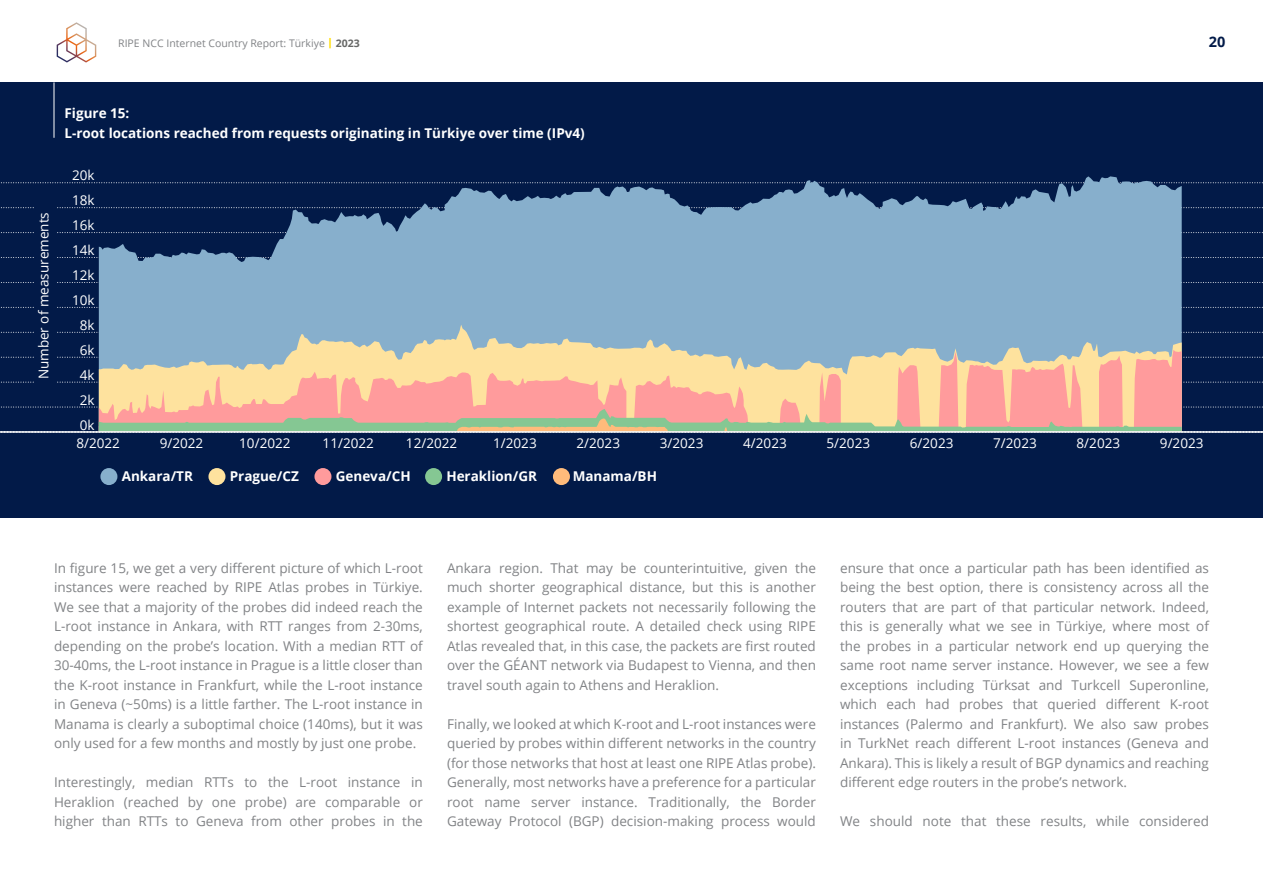
<style>
.page{position:relative;width:1263px;height:893px;background:#fff}
.page>*{position:absolute;margin:0;border:0;box-sizing:border-box;transform-origin:0 0}
.t1{font:700 14.55px "Open Sans";color:#021a48}
.t2{font:13.5px/19.5px "Open Sans";color:#818386;text-align:justify}
.t3{font:13.5px/24.9px "Open Sans";color:#fff;text-align:center}
.t4{font:700 13.5px/19.5px "Open Sans";color:#fff}
.t5{font:10.5px "Open Sans";color:#818386}
.s1{font-weight:800;color:#fd0}
.s2{font-weight:700;color:#676867}
</style>
<div class="page">
<svg style="left:57px;top:22px;width:39px;height:41px"></svg>
<div style="left:0;top:82px;width:1263px;height:435px;background:#021a48"></div>
<hr style="left:54px;top:82px;width:1px;height:56px;background:#fff">
<svg style="left:1px;top:382px;width:1262px;height:1px"></svg>
<svg style="left:1px;top:332px;width:1262px;height:1px"></svg>
<svg style="left:1px;top:357px;width:1262px;height:1px"></svg>
<svg style="left:1px;top:307px;width:1262px;height:1px"></svg>
<svg style="left:1px;top:282px;width:1262px;height:1px"></svg>
<svg style="left:1px;top:257px;width:1262px;height:1px"></svg>
<svg style="left:1px;top:207px;width:1262px;height:1px"></svg>
<svg style="left:1px;top:232px;width:1262px;height:1px"></svg>
<svg style="left:1px;top:182px;width:1262px;height:1px"></svg>
<div style="left:35px;top:205px;width:21px;height:179px;background:#021a48"></div>
<div style="left:100px;top:468px;width:17px;height:17px;background:#87afcc;border-radius:50%"></div>
<div style="left:208px;top:468px;width:17px;height:17px;background:#fee29e;border-radius:50%"></div>
<div style="left:425px;top:468px;width:17px;height:17px;background:#85c793;border-radius:50%"></div>
<div style="left:553px;top:468px;width:17px;height:17px;background:#ffbb7b;border-radius:50%"></div>
<div style="left:314px;top:468px;width:17px;height:17px;background:#ff9b9c;border-radius:50%"></div>
<svg style="left:99px;top:176px;width:1083px;height:149px;fill:#87afcc"></svg>
<svg style="left:99px;top:325px;width:1083px;height:25px;background:#91b3c7"></svg>
<svg style="left:99px;top:350px;width:1083px;height:57px;background:#f0c5a2"></svg>
<svg style="left:1px;top:407px;width:1262px;height:24px;background:#b99d8d"></svg>
<hr style="left:0;top:431px;width:1263px;height:2px;background:#fff">
<p class="t5" style="left:118px;top:36px;width:243px">RIPE NCC Internet Country Report: Türkiye <span class="s1">|</span> <span class="s2">2023</span></p>
<p class="t1" style="left:1209px;top:32px;width:18px">20</p>
<p class="t3" style="left:31px;top:379px;width:169px;rotate:-90deg">Number of measurements</p>
<p class="t4" style="left:64px;top:103px;width:522px">Figure 15:<br>L-root locations reached from requests originating in Türkiye over time (IPv4)</p>
<p class="t3" style="left:72px;top:163px;width:24px">20k<br>18k<br>16k<br>14k<br>12k<br>10k<br>8k<br>6k<br>4k<br>2k<br>0k</p>
<p class="t3" style="left:76px;top:430px;width:45px">8/2022</p>
<p class="t3" style="left:160px;top:430px;width:45px">9/2022</p>
<p class="t3" style="left:239px;top:430px;width:53px">10/2022</p>
<p class="t3" style="left:323px;top:430px;width:53px">11/2022</p>
<p class="t3" style="left:406px;top:430px;width:53px">12/2022</p>
<p class="t3" style="left:493px;top:430px;width:45px">1/2023</p>
<p class="t3" style="left:576px;top:430px;width:45px">2/2023</p>
<p class="t3" style="left:660px;top:430px;width:45px">3/2023</p>
<p class="t3" style="left:743px;top:430px;width:45px">4/2023</p>
<p class="t3" style="left:826px;top:430px;width:45px">5/2023</p>
<p class="t3" style="left:910px;top:430px;width:45px">6/2023</p>
<p class="t3" style="left:993px;top:430px;width:45px">7/2023</p>
<p class="t3" style="left:1076px;top:430px;width:45px">8/2023</p>
<p class="t3" style="left:1160px;top:430px;width:45px">9/2023</p>
<p class="t4" style="left:122px;top:466px;width:73px">Ankara/TR</p>
<p class="t4" style="left:230px;top:466px;width:71px">Prague/CZ</p>
<p class="t4" style="left:336px;top:466px;width:76px">Geneva/CH</p>
<p class="t4" style="left:446px;top:466px;width:92px">Heraklion/GR</p>
<p class="t4" style="left:573px;top:466px;width:86px">Manama/BH</p>
<p class="t2" style="left:54px;top:558px;width:370px">In figure 15, we get a very different picture of which L-root instances were reached by RIPE Atlas probes in Türkiye.<br>We see that a majority of the probes did indeed reach the L-root instance in Ankara, with RTT ranges from 2-30ms, depending on the probe’s location. With a median RTT of 30-40ms, the L-root instance in Prague is a little closer than the K-root instance in Frankfurt, while the L-root instance in Geneva (~50ms) is a little farther. The L-root instance in Manama is clearly a suboptimal choice (140ms), but it was only used for a few months and mostly by just one probe.</p>
<p class="t2" style="left:54px;top:772px;width:370px">Interestingly, median RTTs to the L-root instance in Heraklion (reached by one probe) are comparable or higher than RTTs to Geneva from other probes in the</p>
<p class="t2" style="left:447px;top:558px;width:370px">Ankara region. That may be counterintuitive, given the much shorter geographical distance, but this is another example of Internet packets not necessarily following the shortest geographical route. A detailed check using RIPE Atlas revealed that, in this case, the packets are first routed over the GÉANT network via Budapest to Vienna, and then travel south again to Athens and Heraklion.</p>
<p class="t2" style="left:447px;top:714px;width:370px">Finally, we looked at which K-root and L-root instances were queried by probes within different networks in the country (for those networks that host at least one RIPE Atlas probe).<br>Generally, most networks have a preference for a particular root name server instance. Traditionally, the Border Gateway Protocol (BGP) decision-making process would</p>
<p class="t2" style="left:840px;top:558px;width:370px">ensure that once a particular path has been identified as being the best option, there is consistency across all the routers that are part of that particular network. Indeed, this is generally what we see in Türkiye, where most of the probes in a particular network end up querying the same root name server instance. However, we see a few exceptions including Türksat and Turkcell Superonline, which each had probes that queried different K-root instances (Palermo and Frankfurt). We also saw probes in TurkNet reach different L-root instances (Geneva and Ankara). This is likely a result of BGP dynamics and reaching different edge routers in the probe’s network.</p>
<p class="t2" style="left:840px;top:811px;width:370px">We should note that these results, while considered</p>
</div>
